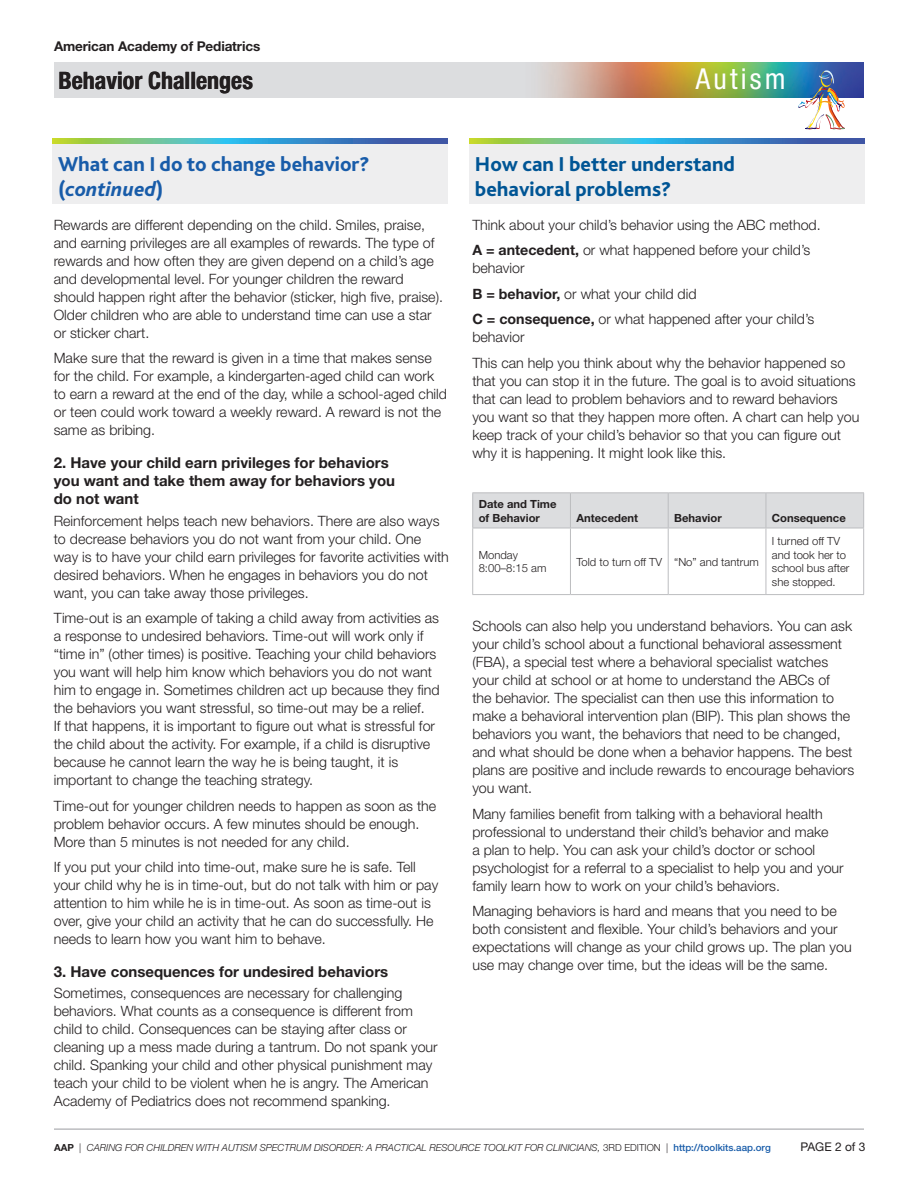
<style>
.page{position:relative;width:918px;height:1188px;background:#fff}
.page>*{position:absolute;margin:0;border:0;box-sizing:border-box;transform-origin:0 0}
.t1{font:condensed 28.8px "Helvetica Neue";letter-spacing:.11em;color:#fff}
.heading{font:700 condensed 24px "Helvetica Neue";color:#231f20}
.Bliss_heads{font:800 21px/25.2px "Bliss 2";color:#005595}
.BODY{font:800 21px/25.2px "Bliss 2";color:#185ca9}
.Head-2nd{font:700 15px/18px "Helvetica Neue";color:#231f20}
.BODY-2{font:300 14.25px/18px "Helvetica Neue";color:#231f20}
.t2{font:700 13.5px "Helvetica Neue";letter-spacing:-.01em;color:#231f20}
.t3{font:12px "Helvetica Neue";color:#231f20}
.chart_text{font:300 11.25px/13.5px "Helvetica Neue";color:#231f20}
.chart_text-2{font:700 11.25px/13.5px "Helvetica Neue";color:#231f20}
.t4{font:italic 300 9.75px "Helvetica Neue";color:#231f20}
.s1{font-style:italic}
.s2{font-weight:700}
.s3{font-weight:700;font-style:normal}
.s4{font-style:normal}
.s5{font-weight:500;font-style:normal;color:#185ca9}
</style>
<div class="page">
<hr style="left:54px;top:1128px;width:810px;height:2px;background:#bcbdc0">
<img style="left:54px;top:63px;width:810px;height:34px">
<img style="left:798px;top:70px;width:47px;height:60px">
<div style="left:473px;top:493px;width:390px;height:35px;background:#dcdddf"></div>
<hr style="left:472px;top:492px;width:98px;height:1px;background:#bcbdc0">
<hr style="left:472px;top:493px;width:1px;height:35px;background:#bcbdc0">
<hr style="left:570px;top:492px;width:98px;height:1px;background:#bcbdc0">
<hr style="left:570px;top:493px;width:1px;height:35px;background:#bcbdc0">
<hr style="left:668px;top:492px;width:98px;height:1px;background:#bcbdc0">
<hr style="left:668px;top:493px;width:1px;height:35px;background:#bcbdc0">
<hr style="left:766px;top:492px;width:98px;height:1px;background:#bcbdc0">
<hr style="left:766px;top:493px;width:1px;height:35px;background:#bcbdc0">
<hr style="left:863px;top:493px;width:1px;height:35px;background:#bcbdc0">
<hr style="left:472px;top:528px;width:98px;height:1px;background:#bcbdc0">
<hr style="left:472px;top:528px;width:1px;height:66px;background:#bcbdc0">
<hr style="left:570px;top:528px;width:98px;height:1px;background:#bcbdc0">
<hr style="left:570px;top:528px;width:1px;height:66px;background:#bcbdc0">
<hr style="left:668px;top:528px;width:98px;height:1px;background:#bcbdc0">
<hr style="left:668px;top:528px;width:1px;height:66px;background:#bcbdc0">
<hr style="left:766px;top:528px;width:98px;height:1px;background:#bcbdc0">
<hr style="left:766px;top:528px;width:1px;height:66px;background:#bcbdc0">
<hr style="left:863px;top:528px;width:1px;height:66px;background:#bcbdc0">
<hr style="left:472px;top:594px;width:98px;height:1px;background:#bcbdc0">
<hr style="left:570px;top:594px;width:98px;height:1px;background:#bcbdc0">
<hr style="left:668px;top:594px;width:98px;height:1px;background:#bcbdc0">
<hr style="left:766px;top:594px;width:98px;height:1px;background:#bcbdc0">
<svg style="left:53px;top:139px;width:395px;height:5px;background:#549ea7"></svg>
<div style="left:53px;top:144px;width:395px;height:60px;background:#eeeeef"></div>
<svg style="left:470px;top:139px;width:395px;height:5px;background:#549ea7"></svg>
<div style="left:470px;top:144px;width:395px;height:60px;background:#eeeeef"></div>
<p class="t2" style="left:54px;top:38px;width:208px">American Academy of Pediatrics</p>
<p class="heading" style="left:58px;top:66px;width:196px">Behavior Challenges</p>
<h1 class="t1" style="left:696px;top:63px;width:91px">Autism</h1>
<p class="BODY" style="left:58px;top:151px;width:313px">What can I do to change behavior? (<span class="s1">continued</span>)</p>
<p class="Bliss_heads" style="left:475px;top:151px;width:262px">How can I better understand behavioral problems?</p>
<p class="BODY-2" style="left:54px;top:215px;width:391px">Rewards are different depending on the child. Smiles, praise, and earning privileges are all examples of rewards. The type of rewards and how often they are given depend on a child’s age and developmental level. For younger children the reward should happen right after the behavior (sticker, high five, praise).<br>Older children who are able to understand time can use a star or sticker chart.</p>
<p class="BODY-2" style="left:54px;top:349px;width:395px">Make sure that the reward is given in a time that makes sense for the child. For example, a kindergarten-aged child can work to earn a reward at the end of the day, while a school-aged child or teen could work toward a weekly reward. A reward is not the same as bribing.</p>
<p class="Head-2nd" style="left:54px;top:454px;width:343px">2. Have your child earn privileges for behaviors you want and take them away for behaviors you do not want</p>
<p class="BODY-2" style="left:54px;top:511px;width:397px">Reinforcement helps teach new behaviors. There are also ways to decrease behaviors you do not want from your child. One way is to have your child earn privileges for favorite activities with desired behaviors. When he engages in behaviors you do not want, you can take away those privileges.</p>
<p class="BODY-2" style="left:54px;top:609px;width:387px">Time-out is an example of taking a child away from activities as a response to undesired behaviors. Time-out will work only if “time in” (other times) is positive. Teaching your child behaviors you want will help him know which behaviors you do not want him to engage in. Sometimes children act up because they find the behaviors you want stressful, so time-out may be a relief.<br>If that happens, it is important to figure out what is stressful for the child about the activity. For example, if a child is disruptive because he cannot learn the way he is being taught, it is important to change the teaching strategy.</p>
<p class="BODY-2" style="left:54px;top:796px;width:384px">Time-out for younger children needs to happen as soon as the problem behavior occurs. A few minutes should be enough.<br>More than 5 minutes is not needed for any child.</p>
<p class="BODY-2" style="left:54px;top:858px;width:386px">If you put your child into time-out, make sure he is safe. Tell your child why he is in time-out, but do not talk with him or pay attention to him while he is in time-out. As soon as time-out is over, give your child an activity that he can do successfully. He needs to learn how you want him to behave.</p>
<p class="Head-2nd" style="left:54px;top:962px;width:336px">3. Have consequences for undesired behaviors</p>
<p class="BODY-2" style="left:54px;top:984px;width:386px">Sometimes, consequences are necessary for challenging behaviors. What counts as a consequence is different from child to child. Consequences can be staying after class or cleaning up a mess made during a tantrum. Do not spank your child. Spanking your child and other physical punishment may teach your child to be violent when he is angry. The American Academy of Pediatrics does not recommend spanking.</p>
<p class="BODY-2" style="left:472px;top:215px;width:350px">Think about your child’s behavior using the ABC method.</p>
<p class="BODY-2" style="left:472px;top:241px;width:339px"><span class="s2">A = antecedent,</span> or what happened before your child’s behavior</p>
<p class="BODY-2" style="left:472px;top:284px;width:226px"><span class="s2">B = behavior,</span> or what your child did</p>
<p class="BODY-2" style="left:472px;top:310px;width:343px"><span class="s2">C = consequence,</span> or what happened after your child’s behavior</p>
<p class="BODY-2" style="left:472px;top:353px;width:388px">This can help you think about why the behavior happened so that you can stop it in the future. The goal is to avoid situations that can lead to problem behaviors and to reward behaviors you want so that they happen more often. A chart can help you keep track of your child’s behavior so that you can figure out why it is happening. It might look like this.</p>
<p class="chart_text-2" style="left:479px;top:497px;width:79px">Date and Time of Behavior</p>
<p class="chart_text-2" style="left:576px;top:511px;width:63px">Antecedent</p>
<p class="chart_text-2" style="left:674px;top:511px;width:49px">Behavior</p>
<p class="chart_text-2" style="left:772px;top:511px;width:75px">Consequence</p>
<p class="chart_text" style="left:772px;top:534px;width:79px">I turned off TV and took her to school bus after she stopped.</p>
<p class="BODY-2" style="left:472px;top:617px;width:383px">Schools can also help you understand behaviors. You can ask your child’s school about a functional behavioral assessment (FBA), a special test where a behavioral specialist watches your child at school or at home to understand the ABCs of<br>the behavior. The specialist can then use this information to make a behavioral intervention plan (BIP). This plan shows the behaviors you want, the behaviors that need to be changed, and what should be done when a behavior happens. The best plans are positive and include rewards to encourage behaviors you want.</p>
<p class="BODY-2" style="left:472px;top:805px;width:373px">Many families benefit from talking with a behavioral health professional to understand their child’s behavior and make<br>a plan to help. You can ask your child’s doctor or school psychologist for a referral to a specialist to help you and your family learn how to work on your child’s behaviors.</p>
<p class="BODY-2" style="left:472px;top:902px;width:381px">Managing behaviors is hard and means that you need to be both consistent and flexible. Your child’s behaviors and your expectations will change as your child grows up. The plan you use may change over time, but the ideas will be the same.</p>
<p class="chart_text" style="left:479px;top:548px;width:69px">Monday<br>8:00–8:15 am</p>
<p class="chart_text" style="left:576px;top:555px;width:87px">Told to turn off TV</p>
<p class="chart_text" style="left:674px;top:555px;width:86px">“No” and tantrum</p>
<p class="t4" style="left:54px;top:1142px;width:718px"><span class="s3">AAP</span> <span class="s4">|</span> CARING FOR CHILDREN WITH AUTISM SPECTRUM DISORDER: A PRACTICAL RESOURCE TOOLKIT FOR CLINICIANS, <span class="s4">3RD EDITION |</span> <span class="s5">http://toolkits.aap.org</span></p>
<p class="t3" style="left:801px;top:1140px;width:66px">PAGE 2 of 3</p>
</div>
